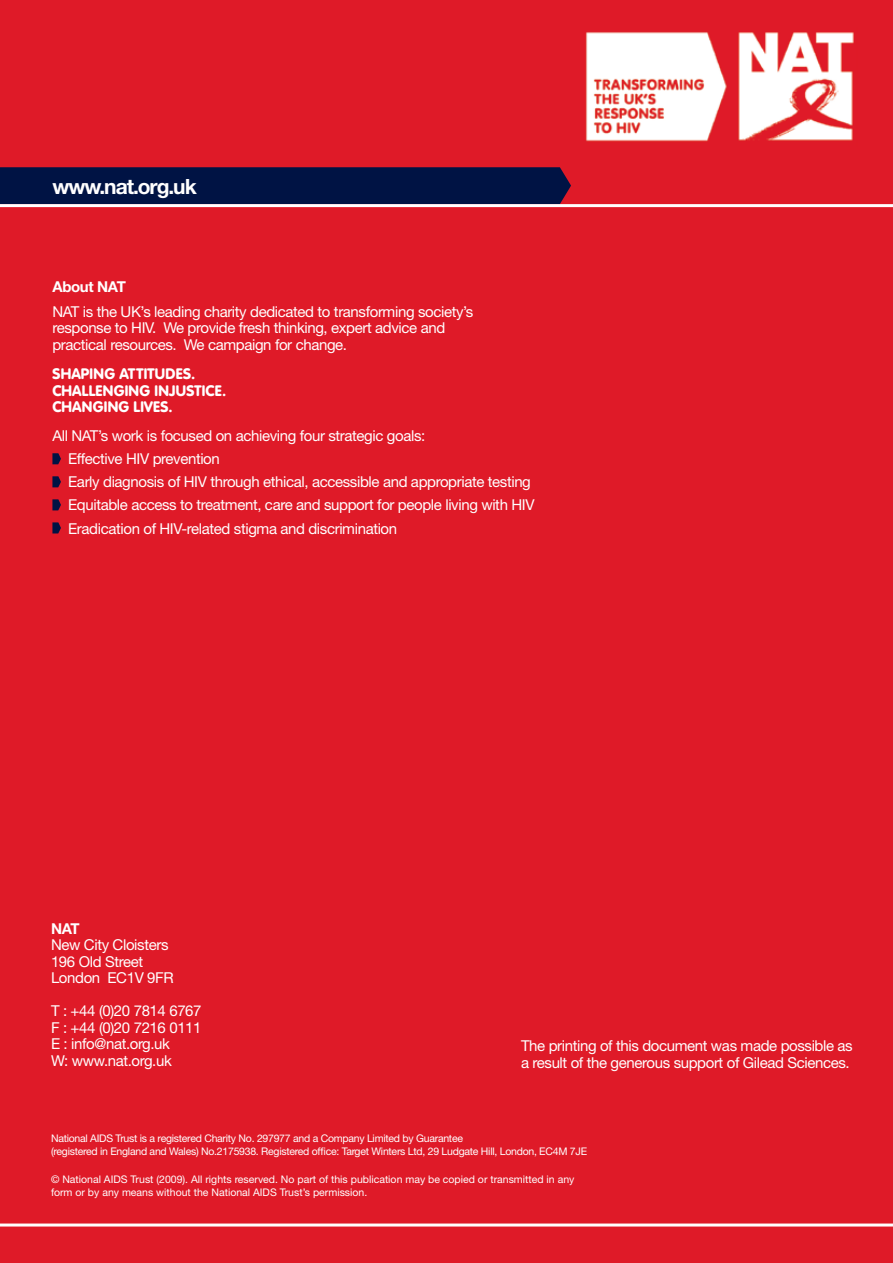
<style>
.page{position:relative;width:893px;height:1263px;background:#df1a28}
.page>*{position:absolute;margin:0;border:0;box-sizing:border-box;transform-origin:0 0}
.t1{font:700 21px "Helvetica Neue";letter-spacing:-.05em;color:#fff}
.t2{font:15px/16.5px "Helvetica Neue";letter-spacing:-.025em;color:#fff}
.t3{font:900 15px/16.5px "VAG Rounded Std";letter-spacing:.015em;color:#fff}
.t4{font:700 15px "Helvetica Neue";letter-spacing:-.025em;color:#fff}
.t5{font:10.5px/13.5px "Helvetica Neue";letter-spacing:-.025em;color:#fff}
.t6{font:10.5px/13.5px "Helvetica Neue";color:#fff}
</style>
<div class="page">
<div style="left:0;top:167px;width:571px;height:37px;background:#001344"></div>
<hr style="left:0;top:204px;width:893px;height:3px;background:#fff">
<hr style="left:0;top:1223px;width:893px;height:3px;background:#fff">
<svg style="left:52px;top:453px;width:9px;height:11px"></svg>
<svg style="left:52px;top:476px;width:9px;height:11px"></svg>
<svg style="left:52px;top:499px;width:9px;height:11px"></svg>
<svg style="left:52px;top:522px;width:9px;height:11px"></svg>
<img style="left:585px;top:32px;width:269px;height:110px">
<h1 class="t1" style="left:53px;top:173px;width:146px">www.nat.org.uk</h1>
<p class="t4" style="left:52px;top:277px;width:75px">About NAT</p>
<p class="t2" style="left:52px;top:303px;width:422px">NAT is the UK’s leading charity dedicated to transforming society’s response to HIV. We provide fresh thinking, expert advice and practical resources. We campaign for change.</p>
<p class="t3" style="left:52px;top:366px;width:175px">SHAPING ATTITUDES.<br>CHALLENGING INJUSTICE.<br>CHANGING LIVES.</p>
<p class="t2" style="left:68px;top:424px;width:468px;line-height:23.1px;text-indent:-16px">All NAT’s work is focused on achieving four strategic goals:<br>Effective HIV prevention<br>Early diagnosis of HIV through ethical, accessible and appropriate testing Equitable access to treatment, care and support for people living with HIV Eradication of HIV-related stigma and discrimination</p>
<p class="t4" style="left:51px;top:919px;width:30px">NAT</p>
<p class="t2" style="left:51px;top:936px;width:124px">New City Cloisters<br>196 Old Street<br>London EC1V 9FR</p>
<p class="t2" style="left:51px;top:1002px;width:152px">T : +44 (0)20 7814 6767<br>F : +44 (0)20 7216 0111<br>E : info@nat.org.uk<br>W: www.nat.org.uk</p>
<p class="t2" style="left:521px;top:1037px;width:333px">The printing of this document was made possible as a result of the generous support of Gilead Sciences.</p>
<p class="t5" style="left:51px;top:1131px;width:538px">National AIDS Trust is a registered Charity No. 297977 and a Company Limited by Guarantee<br>(registered in England and Wales) No.2175938. Registered office: Target Winters Ltd, 29 Ludgate Hill, London, EC4M 7JE</p>
<p class="t6" style="left:51px;top:1172px;width:525px">© National AIDS Trust (2009). All rights reserved. No part of this publication may be copied or transmitted in any form or by any means without the National AIDS Trust’s permission.</p>
</div>
